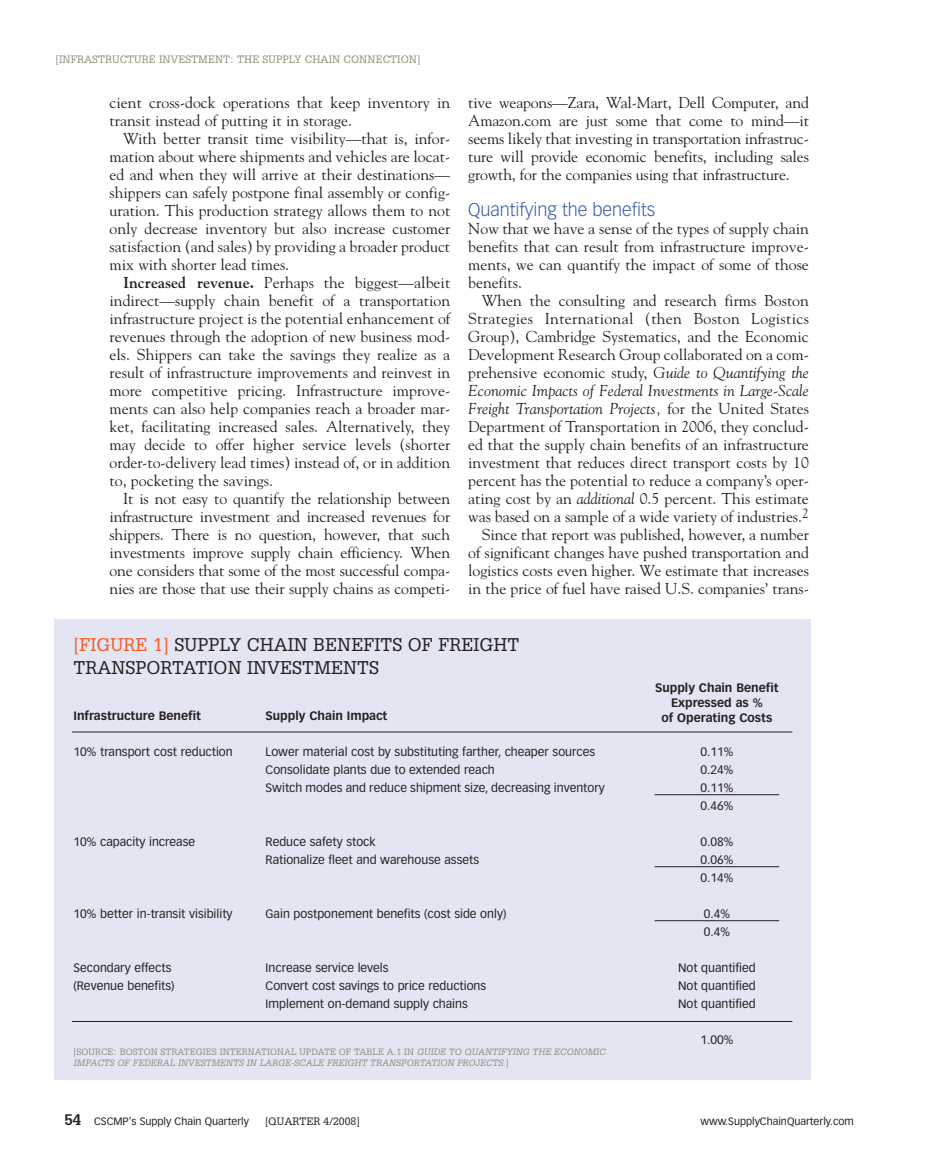
<style>
.page{position:relative;width:932px;height:1161px;background:#fff}
.page>*{position:absolute;margin:0;border:0;box-sizing:border-box;transform-origin:0 0}
.t1{font:18px/22.5px "Glypha";color:#231f20}
.t2{font:300 18px "Vectora LH";color:#365ba9}
.t3{font:15.75px/18px "Goudy";color:#231f20;text-align:justify}
.t4{font:12px/18px "Vectora LH";color:#231f20}
.t5{font:700 12px/15px "Vectora LH";color:#231f20;text-align:center}
.t6{font:10.5px "Vectora LH";color:#231f20}
.t7{font:10.5px "Glypha";color:#8e8f7d}
.t8{font:10.5px "Glypha";color:#231f20}
.t9{font:italic 9px/10.8px "Glypha";color:#8e8f7d}
.s1{font-weight:700}
.s2{font-style:italic}
.s3{color:#f15d24}
.s4{font-style:normal}
.s5{font-family:"Glypha";font-weight:700;font-size:15px}
</style>
<div class="page">
<div style="left:54px;top:620px;width:756px;height:460px;background:#e4e5f3"></div>
<hr style="left:654px;top:794px;width:125px;height:1px;background:#231f20">
<hr style="left:654px;top:866px;width:125px;height:1px;background:#231f20">
<hr style="left:654px;top:920px;width:125px;height:1px;background:#231f20">
<hr style="left:72px;top:732px;width:720px;height:1px;background:#231f20">
<hr style="left:72px;top:1021px;width:720px;height:1px;background:#231f20">
<p class="t7" style="left:56px;top:55px;width:366px">[INFRASTRUCTURE INVESTMENT: THE SUPPLY CHAIN CONNECTION]</p>
<p class="t3" style="left:110px;top:95px;width:342px">cient cross-dock operations that keep inventory in transit instead of putting it in storage.</p>
<p class="t3" style="left:110px;top:131px;width:342px;text-indent:13px">With better transit time visibility—that is, infor&shy;mation about where shipments and vehicles are locat&shy;ed and when they will arrive at their destinations— shippers can safely postpone final assembly or config&shy;uration. This production strategy allows them to not only decrease inventory but also increase customer satisfaction (and sales) by providing a broader product mix with shorter lead times.</p>
<p class="t3" style="left:110px;top:275px;width:342px;text-indent:13px"><span class="s1">Increased revenue.</span> Perhaps the biggest—albeit indirect—supply chain benefit of a transportation infrastructure project is the potential enhancement of revenues through the adoption of new business mod&shy;els. Shippers can take the savings they realize as a result of infrastructure improvements and reinvest in more competitive pricing. Infrastructure improve&shy;ments can also help companies reach a broader mar&shy;ket, facilitating increased sales. Alternatively, they may decide to offer higher service levels (shorter order-to-delivery lead times) instead of, or in addition to, pocketing the savings.</p>
<p class="t3" style="left:110px;top:491px;width:342px;text-indent:13px">It is not easy to quantify the relationship between infrastructure investment and increased revenues for shippers. There is no question, however, that such investments improve supply chain efficiency. When one considers that some of the most successful compa&shy;nies are those that use their supply chains as competi-</p>
<p class="t3" style="left:468px;top:95px;width:342px">tive weapons—Zara, Wal-Mart, Dell Computer, and Amazon.com are just some that come to mind—it seems likely that investing in transportation infrastruc&shy;ture will provide economic benefits, including sales growth, for the companies using that infrastructure.</p>
<p class="t2" style="left:468px;top:202px;width:188px">Quantifying the benefits</p>
<p class="t3" style="left:468px;top:221px;width:342px">Now that we have a sense of the types of supply chain benefits that can result from infrastructure improve&shy;ments, we can quantify the impact of some of those benefits.</p>
<p class="t3" style="left:468px;top:293px;width:342px;text-align:right">When the consulting and research firms Boston Strategies International (then Boston Logistics Group), Cambridge Systematics, and the Economic Development Research Group collaborated on a com&shy;prehensive economic study, <span class="s2">Guide to Quantifying the Economic Impacts of Federal Investments in Large-Scale Freight Transportation Projects,</span> for the United States Department of Transportation in 2006, they conclud&shy;ed that the supply chain benefits of an infrastructure investment that reduces direct transport costs by 10 percent has the potential to reduce a company’s oper&shy;ating cost by an <span class="s2">additional</span> 0.5 percent. This estimate was based on a sample of a wide variety of industries.<sup>2<br></sup>Since that report was published, however, a number of significant changes have pushed transportation and logistics costs even higher. We estimate that increases in the price of fuel have raised U.S. companies’ trans-</p>
<p class="t1" style="left:74px;top:635px;width:447px"><span class="s3">[FIGURE 1]</span> SUPPLY CHAIN BENEFITS OF FREIGHT<br>TRANSPORTATION INVESTMENTS</p>
<p class="t5" style="left:74px;top:709px;width:129px">Infrastructure Benefit</p>
<p class="t4" style="left:74px;top:744px;width:161px">10% transport cost reduction</p>
<p class="t5" style="left:266px;top:709px;width:123px">Supply Chain Impact</p>
<p class="t4" style="left:266px;top:744px;width:340px">Lower material cost by substituting farther, cheaper sources<br>Consolidate plants due to extended reach<br>Switch modes and reduce shipment size, decreasing inventory</p>
<p class="t4" style="left:74px;top:834px;width:123px">10% capacity increase</p>
<p class="t4" style="left:266px;top:834px;width:215px">Reduce safety stock<br>Rationalize fleet and warehouse assets</p>
<p class="t4" style="left:74px;top:906px;width:160px">10% better in-transit visibility</p>
<p class="t4" style="left:266px;top:906px;width:242px">Gain postponement benefits (cost side only)</p>
<p class="t4" style="left:74px;top:960px;width:103px">Secondary effects (Revenue benefits)</p>
<p class="t4" style="left:266px;top:960px;width:222px">Increase service levels<br>Convert cost savings to price reductions<br>Implement on-demand supply chains</p>
<p class="t9" style="left:74px;top:1047px;width:535px"><span class="s4">[SOURCE: BOSTON STRATEGIES INTERNATIONAL UPDATE OF TABLE A.1 IN</span> GUIDE TO QUANTIFYING THE ECONOMIC<br>IMPACTS OF FEDERAL INVESTMENTS IN LARGE-SCALE FREIGHT TRANSPORTATION PROJECTS.<span class="s4">]</span></p>
<p class="t5" style="left:655px;top:681px;width:125px">Supply Chain Benefit<br>Expressed as %<br>of Operating Costs</p>
<p class="t4" style="left:700px;top:744px;width:34px;text-align:justify">0.11% 0.24% 0.11% 0.46%</p>
<p class="t4" style="left:700px;top:834px;width:34px;text-align:justify">0.08% 0.06% 0.14%</p>
<p class="t4" style="left:703px;top:906px;width:28px">0.4%<br>0.4%</p>
<p class="t4" style="left:678px;top:960px;width:79px;text-align:justify">Not quantified Not quantified Not quantified</p>
<p class="t4" style="left:700px;top:1032px;width:34px">1.00%</p>
<p class="t6" style="left:64px;top:1117px;width:186px"><span class="s5">54</span> CSCMP’s Supply Chain Quarterly</p>
<p class="t8" style="left:265px;top:1117px;width:96px">[QUARTER 4/2008]</p>
<p class="t6" style="left:700px;top:1117px;width:155px">www.SupplyChainQuarterly.com</p>
</div>
